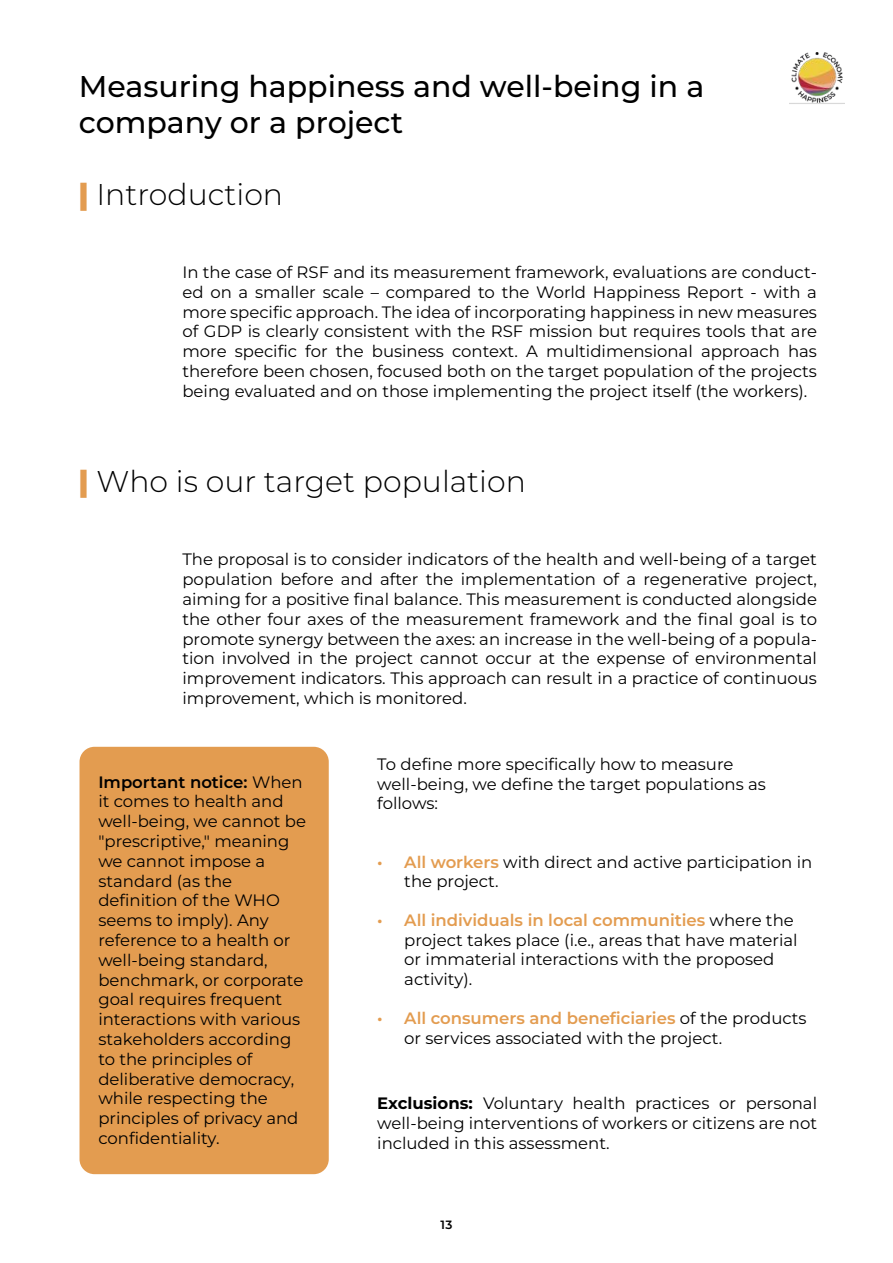
<style>
.page{position:relative;width:893px;height:1263px;background:#fff}
.page>*{position:absolute;margin:0;border:0;box-sizing:border-box;transform-origin:0 0}
.t1{font:500 30px/36px "Montserrat";color:#000}
.t2{font:300 30px "Montserrat";color:#000}
.t3{font:16.5px/19.8px "Montserrat";color:#000}
.t4{font:600 12px "Montserrat";color:#000}
.s1{font-weight:900;color:#e39c50}
.s2{font-weight:600}
.s3{font-weight:600;color:#e39c50}
.s4{font-weight:700}
</style>
<div class="page">
<div style="left:80px;top:747px;width:249px;height:427px;background:#e39c50;border-radius:15px"></div>
<img style="left:789px;top:53px;width:55px;height:51px">
<h1 class="t1" style="left:79px;top:67px;width:627px">Measuring happiness and well-being in a company or a project</h1>
<h1 class="t2" style="left:79px;top:174px;width:206px"><span class="s1">|</span> Introduction</h1>
<p class="t3" style="left:182px;top:262px;width:636px;text-align:justify">In the case of RSF and its measurement framework, evaluations are conduct&shy;ed on a smaller scale – compared to the World Happiness Report - with a more specific approach. The idea of incorporating happiness in new measures of GDP is clearly consistent with the RSF mission but requires tools that are more specific for the business context. A multidimensional approach has therefore been chosen, focused both on the target population of the projects being evaluated and on those implementing the project itself (the workers).</p>
<h1 class="t2" style="left:79px;top:461px;width:448px"><span class="s1">|</span> Who is our target population</h1>
<p class="t3" style="left:182px;top:549px;width:636px;text-align:justify">The proposal is to consider indicators of the health and well-being of a target population before and after the implementation of a regenerative project, aiming for a positive final balance. This measurement is conducted alongside the other four axes of the measurement framework and the final goal is to promote synergy between the axes: an increase in the well-being of a popula&shy;tion involved in the project cannot occur at the expense of environmental improvement indicators. This approach can result in a practice of continuous improvement, which is monitored.</p>
<p class="t3" style="left:98px;top:771px;width:209px"><span class="s2">Important notice:</span> When it comes to health and well-being, we cannot be "prescriptive," meaning we cannot impose a standard (as the definition of the WHO seems to imply). Any reference to a health or well-being standard, benchmark, or corporate goal requires frequent interactions with various stakeholders according to the principles of deliberative democracy, while respecting the principles of privacy and confidentiality.</p>
<p class="t3" style="left:377px;top:754px;width:390px">To define more specifically how to measure well-being, we define the target populations as follows:</p>
<p class="t3" style="left:404px;top:852px;width:410px;text-indent:-27px"><span class="s3">• All workers</span> with direct and active participation in the project.</p>
<p class="t3" style="left:404px;top:910px;width:395px;text-indent:-27px"><span class="s3">• All individuals in local communities</span> where the project takes place (i.e., areas that have material or immaterial interactions with the proposed activity).</p>
<p class="t3" style="left:404px;top:1008px;width:404px;text-indent:-27px"><span class="s3">• All consumers and beneficiaries</span> of the products or services associated with the project.</p>
<p class="t3" style="left:377px;top:1093px;width:441px;text-align:justify"><span class="s4">Exclusions:</span> Voluntary health practices or personal well-being interventions of workers or citizens are not included in this assessment.</p>
<p class="t4" style="left:441px;top:1216px;width:13px">13</p>
</div>
